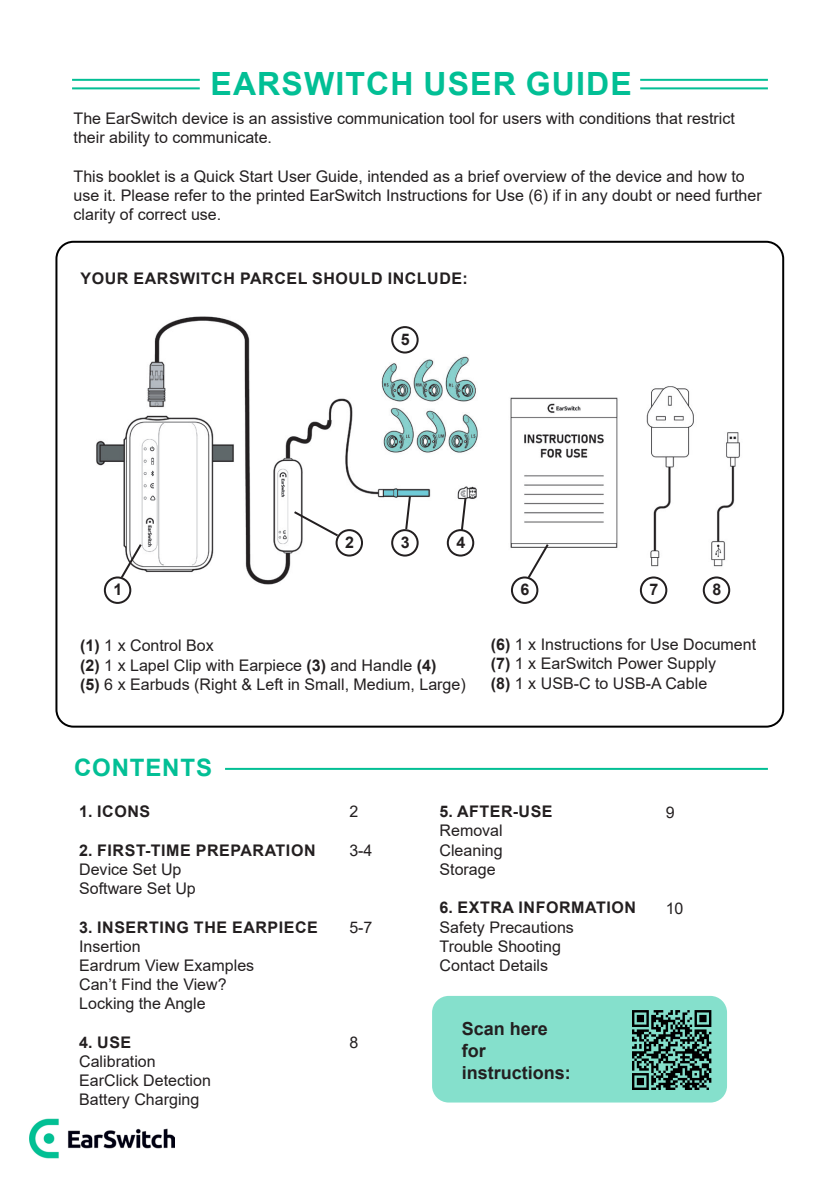
<style>
.page{position:relative;width:840px;height:1191px;background:#fff}
.page>*{position:absolute;margin:0;border:0;box-sizing:border-box;transform-origin:0 0}
.t1{font:700 32px "Arial";letter-spacing:.035em;color:#02bf95}
.t2{font:700 24px "Arial";letter-spacing:.035em;color:#02bf95}
.t3{font:700 18px/21.6px "Arial";color:#231f20}
.t4{font:16px/19.2px "Arial";color:#231f20}
.t5{font:700 16px "Arial";letter-spacing:.035em;color:#231f20}
.s1{font-weight:700}
.s2{font-style:inherit}
</style>
<div class="page">
<img style="left:30px;top:1118px;width:144px;height:41px">
<img style="left:96px;top:316px;width:644px;height:288px">
<svg style="left:459px;top:495px;width:8px;height:36px"></svg>
<svg style="left:292px;top:509px;width:48px;height:29px"></svg>
<div style="left:432px;top:996px;width:294px;height:106px;background:#85e0cc;border-radius:17px"></div>
<img style="left:632px;top:1010px;width:80px;height:80px">
<div style="left:104px;top:576px;width:27px;height:28px;border:2px solid #231f20;border-radius:50%"></div>
<svg style="left:119px;top:542px;width:24px;height:38px"></svg>
<div style="left:335px;top:529px;width:28px;height:27px;border:2px solid #231f20;border-radius:50%"></div>
<div style="left:391px;top:529px;width:27px;height:27px;border:2px solid #231f20;border-radius:50%"></div>
<div style="left:446px;top:529px;width:28px;height:27px;border:2px solid #231f20;border-radius:50%"></div>
<div style="left:391px;top:326px;width:27px;height:27px;border:2px solid #231f20;border-radius:50%"></div>
<div style="left:510px;top:576px;width:28px;height:28px;border:2px solid #231f20;border-radius:50%"></div>
<div style="left:639px;top:576px;width:28px;height:28px;border:2px solid #231f20;border-radius:50%"></div>
<div style="left:702px;top:576px;width:27px;height:28px;border:2px solid #231f20;border-radius:50%"></div>
<svg style="left:525px;top:542px;width:25px;height:38px"></svg>
<hr style="left:225px;top:768px;width:542px;height:2px;background:#02bf95">
<hr style="left:72px;top:87px;width:128px;height:2px;background:#02bf95">
<hr style="left:72px;top:79px;width:128px;height:2px;background:#02bf95">
<hr style="left:639px;top:87px;width:128px;height:2px;background:#02bf95">
<hr style="left:639px;top:79px;width:128px;height:2px;background:#02bf95">
<svg style="left:404px;top:494px;width:8px;height:37px"></svg>
<p class="t1" style="left:210px;top:62px;width:422px">EARSWITCH USER GUIDE</p>
<p class="t4" style="left:74px;top:109px;width:662px">The EarSwitch device is an assistive communication tool for users with conditions that restrict their ability to communicate.</p>
<p class="t4" style="left:74px;top:166px;width:689px">This booklet is a Quick Start User Guide, intended as a brief overview of the device and how to use it. Please refer to the printed EarSwitch Instructions for Use (6) if in any doubt or need further clarity of correct use.</p>
<p class="t5" style="left:80px;top:267px;width:388px">YOUR EARSWITCH PARCEL SHOULD INCLUDE:</p>
<p class="t5" style="left:400px;top:328px;width:10px">5</p>
<p class="t5" style="left:113px;top:578px;width:10px">1</p>
<p class="t5" style="left:345px;top:531px;width:10px">2</p>
<p class="t5" style="left:400px;top:531px;width:10px">3</p>
<p class="t5" style="left:456px;top:531px;width:10px">4</p>
<p class="t4" style="left:80px;top:636px;width:135px"><span class="s1">(1)</span> 1 x Control Box</p>
<p class="t4" style="left:80px;top:655px;width:357px"><span class="s1">(2)</span> 1 x Lapel Clip with Earpiece <span class="s1">(3)</span> and Handle <span class="s1">(4)</span></p>
<p class="t4" style="left:80px;top:674px;width:387px"><span class="s1">(5)</span> 6 x Earbuds (Right &amp; Left in Small, Medium, Large)</p>
<p class="t2" style="left:74px;top:751px;width:139px">CONTENTS</p>
<p class="t5" style="left:520px;top:578px;width:10px">6</p>
<p class="t5" style="left:649px;top:578px;width:10px">7</p>
<p class="t5" style="left:712px;top:578px;width:10px">8</p>
<p class="t4" style="left:490px;top:635px;width:266px"><span class="s1">(6)</span> 1 x Instructions for Use Document <span class="s1">(7)</span> 1 x EarSwitch Power Supply<br><span class="s1">(8)</span> 1 x USB-C to USB-A Cable</p>
<p class="t5" style="left:79px;top:800px;width:72px">1. ICONS</p>
<p class="t5" style="left:79px;top:838px;width:238px">2. FIRST-TIME PREPARATION</p>
<p class="t4" style="left:79px;top:859px;width:104px">Device Set Up</p>
<p class="t4" style="left:79px;top:878px;width:118px">Software Set Up</p>
<p class="t5" style="left:79px;top:915px;width:240px">3. INSERTING THE EARPIECE</p>
<p class="t4" style="left:79px;top:936px;width:63px">Insertion</p>
<p class="t4" style="left:79px;top:955px;width:176px">Eardrum View Examples</p>
<p class="t4" style="left:79px;top:974px;width:149px">Can’t Find the View?</p>
<p class="t4" style="left:79px;top:994px;width:128px">Locking the Angle</p>
<p class="t5" style="left:79px;top:1030px;width:54px">4. USE</p>
<p class="t4" style="left:79px;top:1051px;width:78px">Calibration</p>
<p class="t4" style="left:79px;top:1070px;width:133px">EarClick Detection</p>
<p class="t4" style="left:79px;top:1090px;width:122px">Battery Charging</p>
<p class="t4" style="left:349px;top:802px;width:10px">2</p>
<p class="t4" style="left:349px;top:840px;width:25px">3-4</p>
<p class="t4" style="left:349px;top:917px;width:25px">5-7</p>
<p class="t4" style="left:349px;top:1032px;width:10px">8</p>
<p class="t5" style="left:439px;top:800px;width:114px">5. AFTER-USE</p>
<p class="t4" style="left:439px;top:821px;width:65px;text-align:justify">Removal Cleaning Storage</p>
<p class="t5" style="left:439px;top:896px;width:198px">6. EXTRA INFORMATION</p>
<p class="t4" style="left:439px;top:917px;width:136px">Safety Precautions<br>Trouble Shooting<br>Contact Details</p>
<p class="t3" style="left:461px;top:1018px;width:111px">Scan here fo<span class="s2">r </span>instructions:</p>
<p class="t4" style="left:665px;top:802px;width:10px">9</p>
<p class="t4" style="left:665px;top:898px;width:19px">10</p>
</div>
